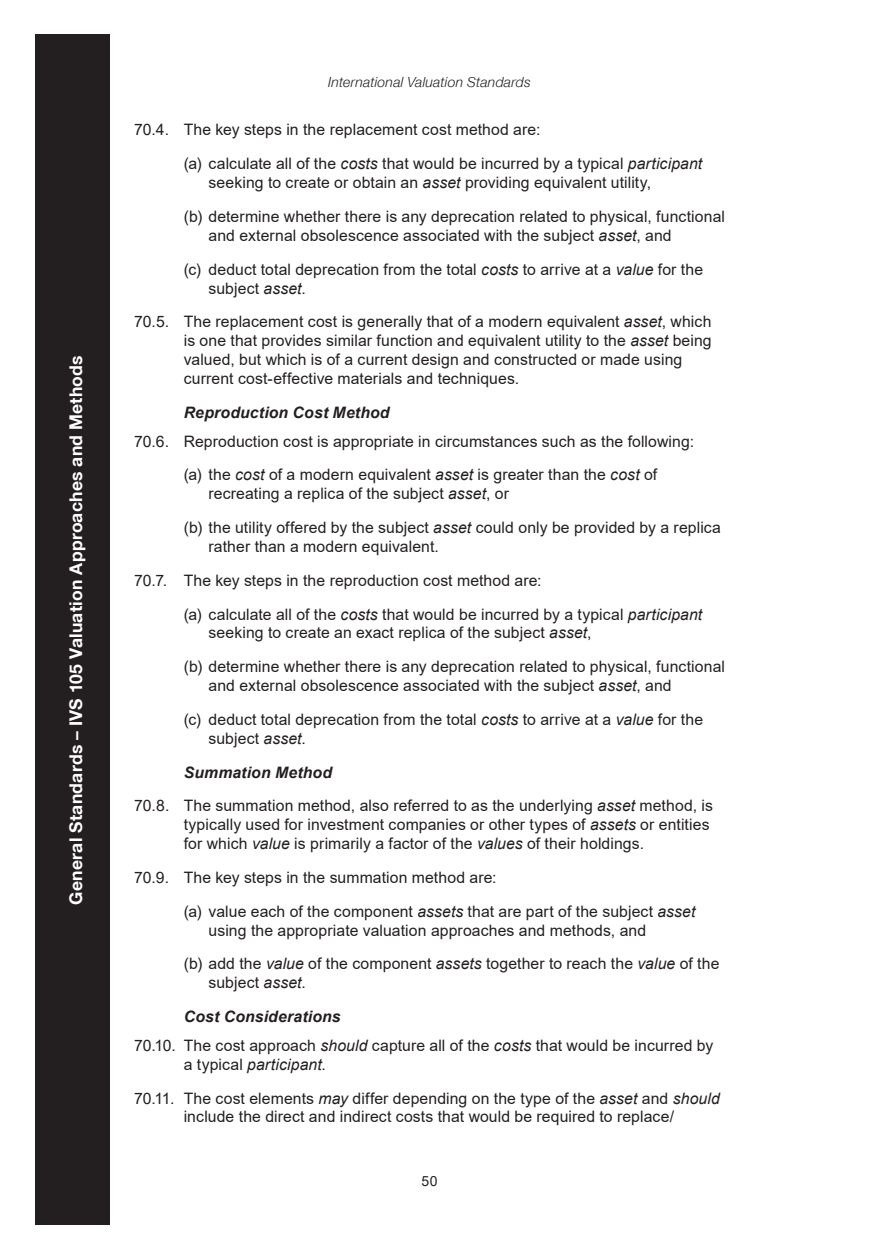
<style>
.page{position:relative;width:874px;height:1260px;background:#fff}
.page>*{position:absolute;margin:0;border:0;box-sizing:border-box;transform-origin:0 0}
.t1{font:700 17.5px "Helvetica Neue LT";letter-spacing:.015em;color:#fff}
.Indented_Paragraph{font:15.75px/18.9px "Arial";letter-spacing:.005em;color:#231f20}
.Indented_Paragraph-2{font:italic 700 15.75px "Arial";letter-spacing:.01em;color:#231f20}
.t2{font:italic 14px "Helvetica Neue";letter-spacing:.015em;color:#231f20}
.t3{font:14px "Arial";color:#231f20}
.s1{font-style:italic}
</style>
<div class="page">
<div style="left:35px;top:35px;width:74px;height:1190px;background:#231f20"></div>
<p class="t1" style="left:65px;top:905px;width:551px;rotate:-90deg">General Standards – IVS 105 Valuation Approaches and Methods</p>
<p class="t2" style="left:328px;top:73px;width:204px">International Valuation Standards</p>
<p class="Indented_Paragraph" style="left:134px;top:120px;width:407px">70.4. The key steps in the replacement cost method are:</p>
<p class="Indented_Paragraph" style="left:208px;top:154px;width:495px;text-indent:-25px">(a) calculate all of the <span class="s1">costs</span> that would be incurred by a typical <span class="s1">participant </span>seeking to create or obtain an <span class="s1">asset</span> providing equivalent utility,</p>
<p class="Indented_Paragraph" style="left:208px;top:207px;width:517px;text-indent:-25px">(b) determine whether there is any deprecation related to physical, functional and external obsolescence associated with the subject <span class="s1">asset</span>, and</p>
<p class="Indented_Paragraph" style="left:208px;top:260px;width:496px;text-indent:-25px">(c) deduct total deprecation from the total <span class="s1">costs</span> to arrive at a <span class="s1">value</span> for the subject <span class="s1">asset</span>.</p>
<p class="Indented_Paragraph" style="left:184px;top:312px;width:529px;text-indent:-50px">70.5. The replacement cost is generally that of a modern equivalent <span class="s1">asset</span>, which is one that provides similar function and equivalent utility to the <span class="s1">asset</span> being valued, but which is of a current design and constructed or made using current cost-effective materials and techniques.</p>
<p class="Indented_Paragraph-2" style="left:184px;top:402px;width:207px">Reproduction Cost Method</p>
<p class="Indented_Paragraph" style="left:134px;top:432px;width:561px">70.6. Reproduction cost is appropriate in circumstances such as the following:</p>
<p class="Indented_Paragraph" style="left:208px;top:465px;width:450px;text-indent:-25px">(a) the <span class="s1">cost</span> of a modern equivalent <span class="s1">asset</span> is greater than the <span class="s1">cost</span> of recreating a replica of the subject <span class="s1">asset</span>, or</p>
<p class="Indented_Paragraph" style="left:208px;top:518px;width:513px;text-indent:-25px">(b) the utility offered by the subject <span class="s1">asset</span> could only be provided by a replica rather than a modern equivalent.</p>
<p class="Indented_Paragraph" style="left:134px;top:571px;width:409px">70.7. The key steps in the reproduction cost method are:</p>
<p class="Indented_Paragraph" style="left:208px;top:604px;width:495px;text-indent:-25px">(a) calculate all of the <span class="s1">costs</span> that would be incurred by a typical <span class="s1">participant </span>seeking to create an exact replica of the subject <span class="s1">asset</span>,</p>
<p class="Indented_Paragraph" style="left:208px;top:657px;width:517px;text-indent:-25px">(b) determine whether there is any deprecation related to physical, functional and external obsolescence associated with the subject <span class="s1">asset</span>, and</p>
<p class="Indented_Paragraph" style="left:208px;top:710px;width:496px;text-indent:-25px">(c) deduct total deprecation from the total <span class="s1">costs</span> to arrive at a <span class="s1">value</span> for the subject <span class="s1">asset</span>.</p>
<p class="Indented_Paragraph-2" style="left:184px;top:762px;width:150px">Summation Method</p>
<p class="Indented_Paragraph" style="left:184px;top:796px;width:530px;text-indent:-50px">70.8. The summation method, also referred to as the underlying <span class="s1">asset</span> method, is typically used for investment companies or other types of <span class="s1">assets</span> or entities for which <span class="s1">value</span> is primarily a factor of the <span class="s1">values</span> of their holdings.</p>
<p class="Indented_Paragraph" style="left:134px;top:868px;width:364px">70.9. The key steps in the summation method are:</p>
<p class="Indented_Paragraph" style="left:208px;top:902px;width:488px;text-indent:-25px">(a) value each of the component <span class="s1">assets</span> that are part of the subject <span class="s1">asset </span>using the appropriate valuation approaches and methods, and</p>
<p class="Indented_Paragraph" style="left:208px;top:954px;width:512px;text-indent:-25px">(b) add the <span class="s1">value</span> of the component <span class="s1">assets</span> together to reach the <span class="s1">value</span> of the subject <span class="s1">asset</span>.</p>
<p class="Indented_Paragraph-2" style="left:184px;top:1006px;width:158px">Cost Considerations</p>
<p class="Indented_Paragraph" style="left:184px;top:1036px;width:531px;text-indent:-50px">70.10. The cost approach <span class="s1">should</span> capture all of the <span class="s1">costs</span> that would be incurred by a typical <span class="s1">participant</span>.</p>
<p class="Indented_Paragraph" style="left:134px;top:1089px;width:587px;text-align:center">70.11. The cost elements <span class="s1">may</span> differ depending on the type of the <span class="s1">asset</span> and <span class="s1">should </span>include the direct and indirect costs that would be required to replace/</p>
<p class="t3" style="left:421px;top:1171px;width:17px">50</p>
</div>
